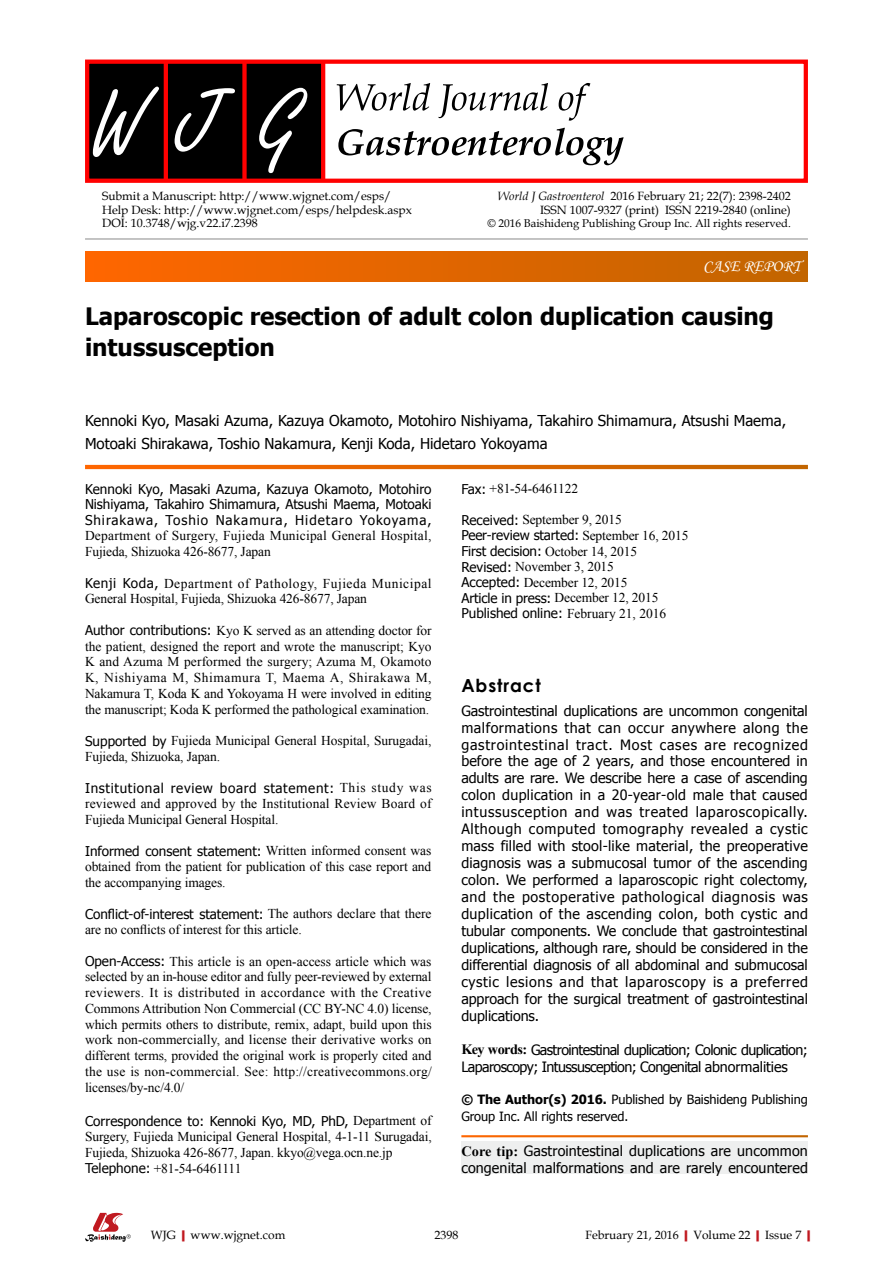
<style>
.page{position:relative;width:893px;height:1263px;background:#fff}
.page>*{position:absolute;margin:0;border:0;box-sizing:border-box;transform-origin:0 0}
.t1{font:700 24px/31.5px "Tahoma";color:#000}
.t2{font:700 18px "Century Gothic";letter-spacing:.05em;color:#000}
.t3{font:16.5px "Monotype Corsiva";color:#fff}
.t4{font:15px/22.5px "Tahoma";color:#000}
.t5{font:14.25px/17px "Tahoma";letter-spacing:-.005em;color:#000;text-align:justify}
.t6{font:14.25px/17px "Tahoma";letter-spacing:-.04em;color:#000}
.t7{font:13.5px/15.8px "Times New Roman";letter-spacing:-.01em;color:#000}
.t8{font:13.5px/15.6px "Tahoma";letter-spacing:.07em;color:#000;text-align:justify}
.t9{font:12.75px/17px "Tahoma";letter-spacing:-.005em;color:#000}
.t10{font:12px/13.5px "Book Antiqua";color:#000}
.t11{font:11.25px "Book Antiqua";color:#000}
.s1{font-style:italic}
.s2{font-family:"Times New Roman"}
.s3{font-family:"Tahoma"}
.s4{font-family:"Times New Roman";font-weight:700}
.s5{font-weight:700}
.s6{font-weight:700;color:#c01920}
</style>
<div class="page">
<div style="left:461px;top:1141px;width:347px;height:33px;background:#eeefef"></div>
<hr style="left:85px;top:239px;width:723px;height:1px;background:#898989">
<div style="left:87px;top:61px;width:236px;height:121px;background:#000"></div>
<hr style="left:164px;top:61px;width:4px;height:121px;background:#f00">
<div style="left:242px;top:61px;width:5px;height:121px;background:#f00"></div>
<hr style="left:321px;top:61px;width:4px;height:121px;background:#f00">
<div style="left:85px;top:60px;width:723px;height:123px;border:4px solid #f00"></div>
<svg style="left:259px;top:88px;width:48px;height:85px"></svg>
<svg style="left:175px;top:88px;width:60px;height:64px"></svg>
<svg style="left:93px;top:87px;width:66px;height:70px"></svg>
<svg style="left:337px;top:83px;width:253px;height:38px"></svg>
<svg style="left:338px;top:128px;width:286px;height:37px"></svg>
<svg style="left:85px;top:1213px;width:46px;height:29px"></svg>
<div style="left:85px;top:252px;width:723px;height:29px;background:linear-gradient(to right,#f60,#c16500)"></div>
<svg style="left:85px;top:465px;width:723px;height:4px;background:#e06500"></svg>
<p class="t10" style="left:102px;top:189px;width:311px">Submit a Manuscript: http://www.wjgnet.com/esps/<br>Help Desk: http://www.wjgnet.com/esps/helpdesk.aspx<br>DOI: 10.3748/wjg.v22.i7.2398</p>
<p class="t10" style="left:498px;top:189px;width:295px;text-align:right"><span class="s1">World J Gastroenterol</span> 2016 February 21; 22(7): 2398-2402<br>ISSN 1007-9327 (print) ISSN 2219-2840 (online)</p>
<p class="t11" style="left:487px;top:215px;width:305px">© 2016 Baishideng Publishing Group Inc. All rights reserved.</p>
<p class="t3" style="left:703px;top:256px;width:99px">CASE REPORT</p>
<p class="t1" style="left:85px;top:298px;width:690px">Laparoscopic resection of adult colon duplication causing intussusception</p>
<p class="t4" style="left:85px;top:409px;width:703px">Kennoki Kyo, Masaki Azuma, Kazuya Okamoto, Motohiro Nishiyama, Takahiro Shimamura, Atsushi Maema,<br>Motoaki Shirakawa, Toshio Nakamura, Kenji Koda, Hidetaro Yokoyama</p>
<p class="t8" style="left:85px;top:480px;width:348px">Kennoki Kyo, Masaki Azuma, Kazuya Okamoto, Motohiro Nishiyama, Takahiro Shimamura, Atsushi Maema, Motoaki Shirakawa, Toshio Nakamura, Hidetaro Yokoyama, <span class="s2">Department of Surgery, Fujieda Municipal General Hospital, Fujieda, Shizuoka 426-8677, Japan</span></p>
<p class="t7" style="left:85px;top:575px;width:348px"><span class="s3">Kenji Koda,</span> Department of Pathology, Fujieda Municipal<br>General Hospital, Fujieda, Shizuoka 426-8677, Japan</p>
<p class="t7" style="left:85px;top:622px;width:348px;text-align:justify"><span class="s3">Author contributions:</span> Kyo K served as an attending doctor for the patient, designed the report and wrote the manuscript; Kyo K and Azuma M performed the surgery; Azuma M, Okamoto K, Nishiyama M, Shimamura T, Maema A, Shirakawa M, Nakamura T, Koda K and Yokoyama H were involved in editing the manuscript; Koda K performed the pathological examination.</p>
<p class="t7" style="left:85px;top:732px;width:348px"><span class="s3">Supported by</span> Fujieda Municipal General Hospital, Surugadai,<br>Fujieda, Shizuoka, Japan.</p>
<p class="t7" style="left:85px;top:780px;width:348px;text-align:justify"><span class="s3">Institutional review board statement:</span> This study was reviewed and approved by the Institutional Review Board of Fujieda Municipal General Hospital.</p>
<p class="t7" style="left:85px;top:843px;width:348px;text-align:justify"><span class="s3">Informed consent statement:</span> Written informed consent was obtained from the patient for publication of this case report and the accompanying images.</p>
<p class="t7" style="left:85px;top:906px;width:348px;line-height:15.3px"><span class="s3">Conflict-of-interest statement:</span> The authors declare that there are no conflicts of interest for this article.</p>
<p class="t7" style="left:85px;top:953px;width:348px;text-align:justify"><span class="s3">Open-Access:</span> This article is an open-access article which was selected by an in-house editor and fully peer-reviewed by external reviewers. It is distributed in accordance with the Creative Commons Attribution Non Commercial (CC BY-NC 4.0) license, which permits others to distribute, remix, adapt, build upon this work non-commercially, and license their derivative works on different terms, provided the original work is properly cited and the use is non-commercial. See: http://creativecommons.org/ licenses/by-nc/4.0/</p>
<p class="t7" style="left:85px;top:1113px;width:348px"><span class="s3">Correspondence to: Kennoki Kyo, MD, PhD,</span> Department of Surgery, Fujieda Municipal General Hospital, 4-1-11 Surugadai, Fujieda, Shizuoka 426-8677, Japan. kkyo@vega.ocn.ne.jp <span class="s3">Telephone:</span> +81-54-6461111</p>
<p class="t7" style="left:461px;top:480px;width:118px"><span class="s3">Fax:</span> +81-54-6461122</p>
<p class="t7" style="left:461px;top:512px;width:229px"><span class="s3">Received:</span> September 9, 2015<br><span class="s3">Peer-review started:</span> September 16, 2015<br><span class="s3">First decision:</span> October 14, 2015<br><span class="s3">Revised:</span> November 3, 2015<br><span class="s3">Accepted:</span> December 12, 2015<br><span class="s3">Article in press:</span> December 12, 2015<br><span class="s3">Published online:</span> February 21, 2016</p>
<p class="t2" style="left:461px;top:672px;width:81px">Abstract</p>
<p class="t5" style="left:461px;top:701px;width:348px">Gastrointestinal duplications are uncommon congenital malformations that can occur anywhere along the gastrointestinal tract. Most cases are recognized before the age of 2 years, and those encountered in adults are rare. We describe here a case of ascending colon duplication in a 20-year-old male that caused intussusception and was treated laparoscopically.<br>Although computed tomography revealed a cystic mass filled with stool-like material, the preoperative diagnosis was a submucosal tumor of the ascending colon. We performed a laparoscopic right colectomy, and the postoperative pathological diagnosis was duplication of the ascending colon, both cystic and tubular components. We conclude that gastrointestinal duplications, although rare, should be considered in the differential diagnosis of all abdominal and submucosal cystic lesions and that laparoscopy is a preferred approach for the surgical treatment of gastrointestinal duplications.</p>
<p class="t6" style="left:461px;top:1040px;width:348px"><span class="s4">Key words:</span> Gastrointestinal duplication; Colonic duplication;<br>Laparoscopy; Intussusception; Congenital abnormalities</p>
<p class="t9" style="left:461px;top:1090px;width:348px"><span class="s5">© The Author(s) 2016.</span> Published by Baishideng Publishing<br>Group Inc. All rights reserved.</p>
<p class="t5" style="left:461px;top:1142px;width:348px"><span class="s4">Core tip:</span> Gastrointestinal duplications are uncommon congenital malformations and are rarely encountered</p>
<p class="t10" style="left:151px;top:1227px;width:136px">WJG<span class="s6">|</span>www.wjgnet.com</p>
<p class="t10" style="left:434px;top:1227px;width:25px">2398</p>
<p class="t10" style="left:585px;top:1227px;width:232px">February 21, 2016<span class="s6">|</span>Volume 22<span class="s6">|</span>Issue 7<span class="s6">|</span></p>
</div>
